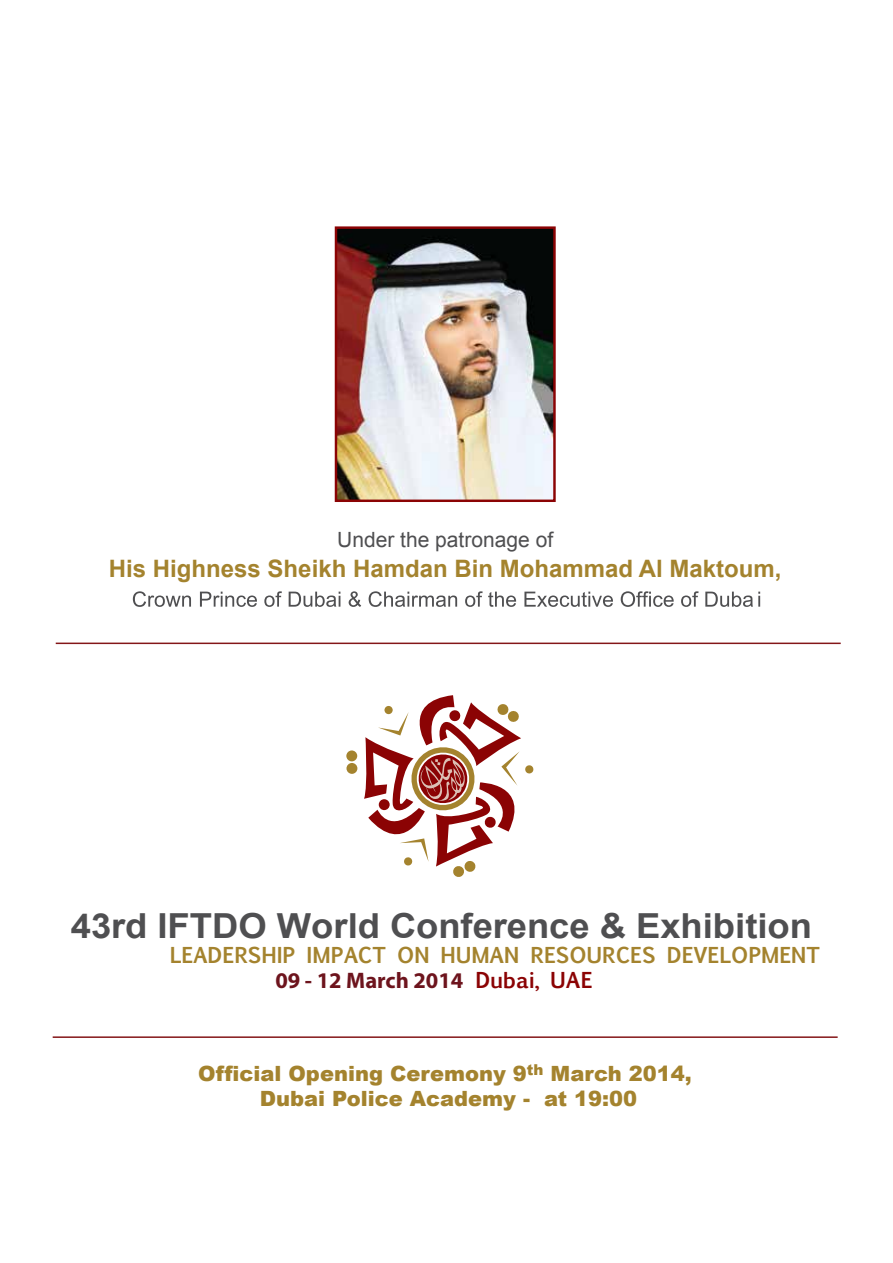
<style>
.page{position:relative;width:893px;height:1263px;background:#fff}
.page>*{position:absolute;margin:0;border:0;box-sizing:border-box;transform-origin:0 0}
.t1{font:700 34.5px "Arial";color:#4f4f51;scale:1.05 1}
.t2{font:700 24px "Arial";color:#a4832e}
.t3{font:700 22.5px "Myriad Pro";color:#6d141d}
.t4{font:900 21px/25.2px "Arial";color:#a4832e;text-align:center}
.t5{font:700 21px "Euphemia UCAS";color:#a4832e}
.t6{font:21px "Arial";color:#4f4f51}
.s1{font-family:"Euphemia UCAS";font-size:21px;color:#8b0304}
</style>
<div class="page">
<svg style="left:133px;top:591px;width:627px;height:16px"></svg>
<hr style="left:56px;top:643px;width:785px;height:1px;background:#841618">
<hr style="left:53px;top:1036px;width:785px;height:2px;background:#841618">
<img style="left:338px;top:229px;width:215px;height:270px">
<div style="left:335px;top:226px;width:221px;height:276px;border:2px solid #8b0304"></div>
<div style="left:346px;top:750px;width:11px;height:11px;background:#a4832e;border-radius:50%"></div>
<div style="left:346px;top:763px;width:11px;height:11px;background:#a4832e;border-radius:50%"></div>
<svg style="left:364px;top:695px;width:170px;height:182px"></svg>
<p class="t6" style="left:337px;top:525px;width:217px">Under the patronage of</p>
<p class="t2" style="left:109px;top:552px;width:674px">His Highness Sheikh Hamdan Bin Mohammad Al Maktoum,</p>
<h1 class="t1" style="left:71px;top:903px;width:707px">43rd IFTDO World Conference &amp; Exhibition</h1>
<p class="t5" style="left:170px;top:939px;width:652px">LEADERSHIP IMPACT ON HUMAN RESOURCES DEVELOPMENT</p>
<p class="t3" style="left:275px;top:966px;width:319px">09 - 12 March 2014 <span class="s1">Dubai, UAE</span></p>
<p class="t4" style="left:198px;top:1060px;width:495px">Official Opening Ceremony 9<sup>th</sup> March 2014,<br>Dubai Police Academy - at 19:00</p>
</div>
